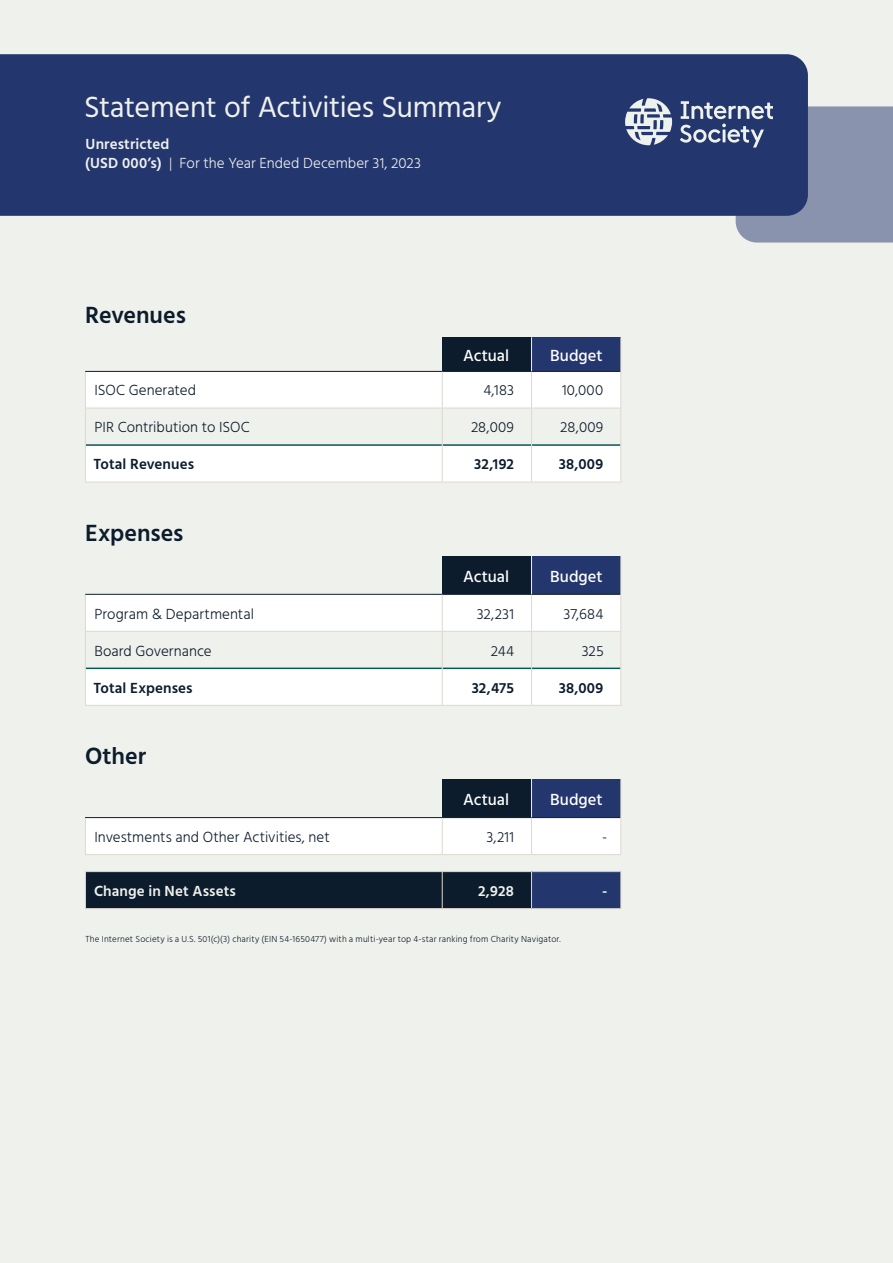
<style>
.page{position:relative;width:893px;height:1263px;background:#eff1ec}
.page>*{position:absolute;margin:0;border:0;box-sizing:border-box;transform-origin:0 0}
.t1{font:30px "Hind";letter-spacing:-.01em;color:#eff1ec}
.t2{font:600 24px "Hind";color:#0c1c2c}
.Table_Header_Rev{font:500 16.5px "Hind";letter-spacing:.005em;color:#fff}
.Body{font:300 15px "Hind";letter-spacing:.005em;color:#0c1c2c}
.Body-2{font:300 15px/19.5px "Hind";letter-spacing:.005em;color:#eff1ec}
.Body-3{font:600 15px "Hind";letter-spacing:.005em;color:#0c1c2c}
.Body-4{font:600 15px "Hind";letter-spacing:.005em;color:#eff1ec}
.t3{font:300 9px "Hind";letter-spacing:.02em;color:#0c1c2c}
.s1{font-weight:600}
</style>
<div class="page">
<div style="left:0;top:54px;width:808px;height:162px;background:#24366e"></div>
<svg style="left:625px;top:98px;width:268px;height:145px;background:#687498"></svg>
<div style="left:442px;top:337px;width:89px;height:34px;background:#0c1c2c"></div>
<div style="left:531px;top:337px;width:90px;height:34px;background:#24366e"></div>
<svg style="left:86px;top:372px;width:534px;height:109px;fill:#fff"></svg>
<hr style="left:85px;top:371px;width:357px;height:1px;background:#0c1c2c">
<hr style="left:442px;top:371px;width:89px;height:1px;background:#0c1c2c">
<hr style="left:531px;top:371px;width:89px;height:1px;background:#0c1c2c">
<hr style="left:86px;top:444px;width:356px;height:2px;background:#085856">
<hr style="left:443px;top:444px;width:88px;height:2px;background:#085856">
<hr style="left:532px;top:444px;width:88px;height:2px;background:#085856">
<hr style="left:531px;top:337px;width:1px;height:34px;background:#eff1ec">
<hr style="left:620px;top:337px;width:1px;height:34px;background:#ded8d0">
<hr style="left:85px;top:372px;width:1px;height:36px;background:#ded8d0">
<hr style="left:442px;top:372px;width:1px;height:36px;background:#ded8d0">
<hr style="left:531px;top:372px;width:1px;height:36px;background:#ded8d0">
<hr style="left:620px;top:371px;width:1px;height:37px;background:#ded8d0">
<hr style="left:85px;top:408px;width:1px;height:37px;background:#ded8d0">
<hr style="left:85px;top:408px;width:357px;height:1px;background:#ded8d0">
<hr style="left:442px;top:408px;width:1px;height:37px;background:#ded8d0">
<hr style="left:442px;top:408px;width:89px;height:1px;background:#ded8d0">
<hr style="left:531px;top:408px;width:90px;height:1px;background:#ded8d0">
<hr style="left:531px;top:408px;width:1px;height:37px;background:#ded8d0">
<hr style="left:620px;top:408px;width:1px;height:37px;background:#ded8d0">
<hr style="left:85px;top:445px;width:1px;height:37px;background:#ded8d0">
<hr style="left:85px;top:482px;width:357px;height:1px;background:#ded8d0">
<hr style="left:442px;top:445px;width:1px;height:37px;background:#ded8d0">
<hr style="left:531px;top:445px;width:1px;height:37px;background:#ded8d0">
<hr style="left:620px;top:445px;width:1px;height:37px;background:#ded8d0">
<hr style="left:442px;top:482px;width:89px;height:1px;background:#ded8d0">
<hr style="left:531px;top:482px;width:90px;height:1px;background:#ded8d0">
<div style="left:442px;top:556px;width:89px;height:38px;background:#0c1c2c"></div>
<div style="left:531px;top:556px;width:90px;height:38px;background:#24366e"></div>
<svg style="left:86px;top:595px;width:534px;height:110px;fill:#fff"></svg>
<hr style="left:85px;top:594px;width:357px;height:1px;background:#0c1c2c">
<hr style="left:442px;top:594px;width:89px;height:1px;background:#0c1c2c">
<hr style="left:531px;top:594px;width:89px;height:1px;background:#0c1c2c">
<hr style="left:86px;top:668px;width:356px;height:1px;background:#085856">
<hr style="left:443px;top:668px;width:88px;height:1px;background:#085856">
<hr style="left:532px;top:668px;width:88px;height:1px;background:#085856">
<hr style="left:531px;top:556px;width:1px;height:38px;background:#eff1ec">
<hr style="left:620px;top:556px;width:1px;height:38px;background:#ded8d0">
<hr style="left:85px;top:595px;width:1px;height:36px;background:#ded8d0">
<hr style="left:442px;top:595px;width:1px;height:36px;background:#ded8d0">
<hr style="left:531px;top:595px;width:1px;height:36px;background:#ded8d0">
<hr style="left:620px;top:594px;width:1px;height:37px;background:#ded8d0">
<hr style="left:85px;top:632px;width:1px;height:36px;background:#ded8d0">
<hr style="left:85px;top:631px;width:357px;height:1px;background:#ded8d0">
<hr style="left:442px;top:632px;width:1px;height:36px;background:#ded8d0">
<hr style="left:442px;top:631px;width:89px;height:1px;background:#ded8d0">
<hr style="left:531px;top:631px;width:90px;height:1px;background:#ded8d0">
<hr style="left:531px;top:632px;width:1px;height:36px;background:#ded8d0">
<hr style="left:620px;top:632px;width:1px;height:36px;background:#ded8d0">
<hr style="left:85px;top:668px;width:1px;height:37px;background:#ded8d0">
<hr style="left:85px;top:705px;width:357px;height:1px;background:#ded8d0">
<hr style="left:442px;top:668px;width:1px;height:37px;background:#ded8d0">
<hr style="left:531px;top:668px;width:1px;height:37px;background:#ded8d0">
<hr style="left:620px;top:668px;width:1px;height:37px;background:#ded8d0">
<hr style="left:442px;top:705px;width:89px;height:1px;background:#ded8d0">
<hr style="left:531px;top:705px;width:90px;height:1px;background:#ded8d0">
<div style="left:442px;top:779px;width:89px;height:38px;background:#0c1c2c"></div>
<div style="left:531px;top:779px;width:90px;height:38px;background:#24366e"></div>
<div style="left:86px;top:818px;width:534px;height:36px;background:#fff"></div>
<div style="left:86px;top:872px;width:445px;height:36px;background:#0c1c2c"></div>
<div style="left:531px;top:872px;width:90px;height:37px;background:#24366e"></div>
<hr style="left:85px;top:817px;width:357px;height:1px;background:#0c1c2c">
<hr style="left:442px;top:817px;width:89px;height:1px;background:#0c1c2c">
<hr style="left:531px;top:817px;width:89px;height:1px;background:#0c1c2c">
<hr style="left:85px;top:818px;width:1px;height:36px;background:#ded8d0">
<hr style="left:531px;top:779px;width:1px;height:38px;background:#eff1ec">
<hr style="left:620px;top:779px;width:1px;height:38px;background:#ded8d0">
<hr style="left:442px;top:818px;width:1px;height:36px;background:#ded8d0">
<hr style="left:531px;top:818px;width:1px;height:36px;background:#ded8d0">
<hr style="left:620px;top:817px;width:1px;height:37px;background:#ded8d0">
<hr style="left:85px;top:854px;width:357px;height:1px;background:#ded8d0">
<hr style="left:442px;top:854px;width:89px;height:1px;background:#ded8d0">
<hr style="left:531px;top:854px;width:90px;height:1px;background:#ded8d0">
<hr style="left:85px;top:872px;width:1px;height:36px;background:#ded8d0">
<hr style="left:85px;top:871px;width:357px;height:1px;background:#ded8d0">
<hr style="left:85px;top:908px;width:357px;height:1px;background:#ded8d0">
<hr style="left:442px;top:872px;width:1px;height:36px;background:#ded8d0">
<hr style="left:442px;top:871px;width:89px;height:1px;background:#ded8d0">
<hr style="left:442px;top:908px;width:89px;height:1px;background:#ded8d0">
<hr style="left:531px;top:872px;width:1px;height:36px;background:#ded8d0">
<hr style="left:531px;top:871px;width:90px;height:1px;background:#ded8d0">
<hr style="left:620px;top:872px;width:1px;height:36px;background:#ded8d0">
<hr style="left:531px;top:908px;width:90px;height:1px;background:#ded8d0">
<h1 class="t1" style="left:84px;top:86px;width:419px">Statement of Activities Summary</h1>
<p class="Body-2" style="left:85px;top:135px;width:337px"><span class="s1">Unrestricted<br>(USD 000’s)</span> | For the Year Ended December 31, 2023</p>
<h2 class="t2" style="left:85px;top:298px;width:102px">Revenues</h2>
<p class="Table_Header_Rev" style="left:463px;top:344px;width:48px">Actual</p>
<p class="Table_Header_Rev" style="left:550px;top:344px;width:54px">Budget</p>
<p class="Body" style="left:94px;top:380px;width:103px">ISOC Generated</p>
<p class="Body" style="left:483px;top:380px;width:32px">4,183</p>
<p class="Body" style="left:562px;top:380px;width:43px">10,000</p>
<p class="Body" style="left:95px;top:417px;width:157px">PIR Contribution to ISOC</p>
<p class="Body" style="left:471px;top:417px;width:44px">28,009</p>
<p class="Body" style="left:560px;top:417px;width:44px">28,009</p>
<p class="Body-3" style="left:94px;top:454px;width:102px">Total Revenues</p>
<p class="Body-3" style="left:474px;top:454px;width:41px">32,192</p>
<p class="Body-3" style="left:559px;top:454px;width:46px">38,009</p>
<h2 class="t2" style="left:85px;top:516px;width:100px">Expenses</h2>
<p class="Table_Header_Rev" style="left:463px;top:565px;width:48px">Actual</p>
<p class="Table_Header_Rev" style="left:550px;top:565px;width:54px">Budget</p>
<p class="Body" style="left:95px;top:604px;width:161px">Program &amp; Departmental</p>
<p class="Body" style="left:477px;top:604px;width:39px">32,231</p>
<p class="Body" style="left:564px;top:604px;width:41px">37,684</p>
<p class="Body" style="left:95px;top:641px;width:119px">Board Governance</p>
<p class="Body" style="left:491px;top:641px;width:25px">244</p>
<p class="Body" style="left:582px;top:641px;width:23px">325</p>
<p class="Body-3" style="left:94px;top:677px;width:100px">Total Expenses</p>
<p class="Body-3" style="left:472px;top:677px;width:44px">32,475</p>
<p class="Body-3" style="left:559px;top:677px;width:46px">38,009</p>
<h2 class="t2" style="left:85px;top:740px;width:63px">Other</h2>
<p class="Table_Header_Rev" style="left:463px;top:788px;width:48px">Actual</p>
<p class="Table_Header_Rev" style="left:550px;top:788px;width:54px">Budget</p>
<p class="Body" style="left:94px;top:827px;width:237px">Investments and Other Activities, net</p>
<p class="Body" style="left:486px;top:827px;width:29px">3,211</p>
<p class="Body" style="left:602px;top:827px;width:7px">-</p>
<p class="Body-4" style="left:94px;top:880px;width:143px">Change in Net Assets</p>
<p class="Body-4" style="left:478px;top:880px;width:37px">2,928</p>
<p class="Body-4" style="left:602px;top:880px;width:7px">-</p>
<p class="t3" style="left:85px;top:933px;width:477px">The Internet Society is a U.S. 501(c)(3) charity (EIN 54-1650477) with a multi-year top 4-star ranking from Charity Navigator.</p>
</div>
